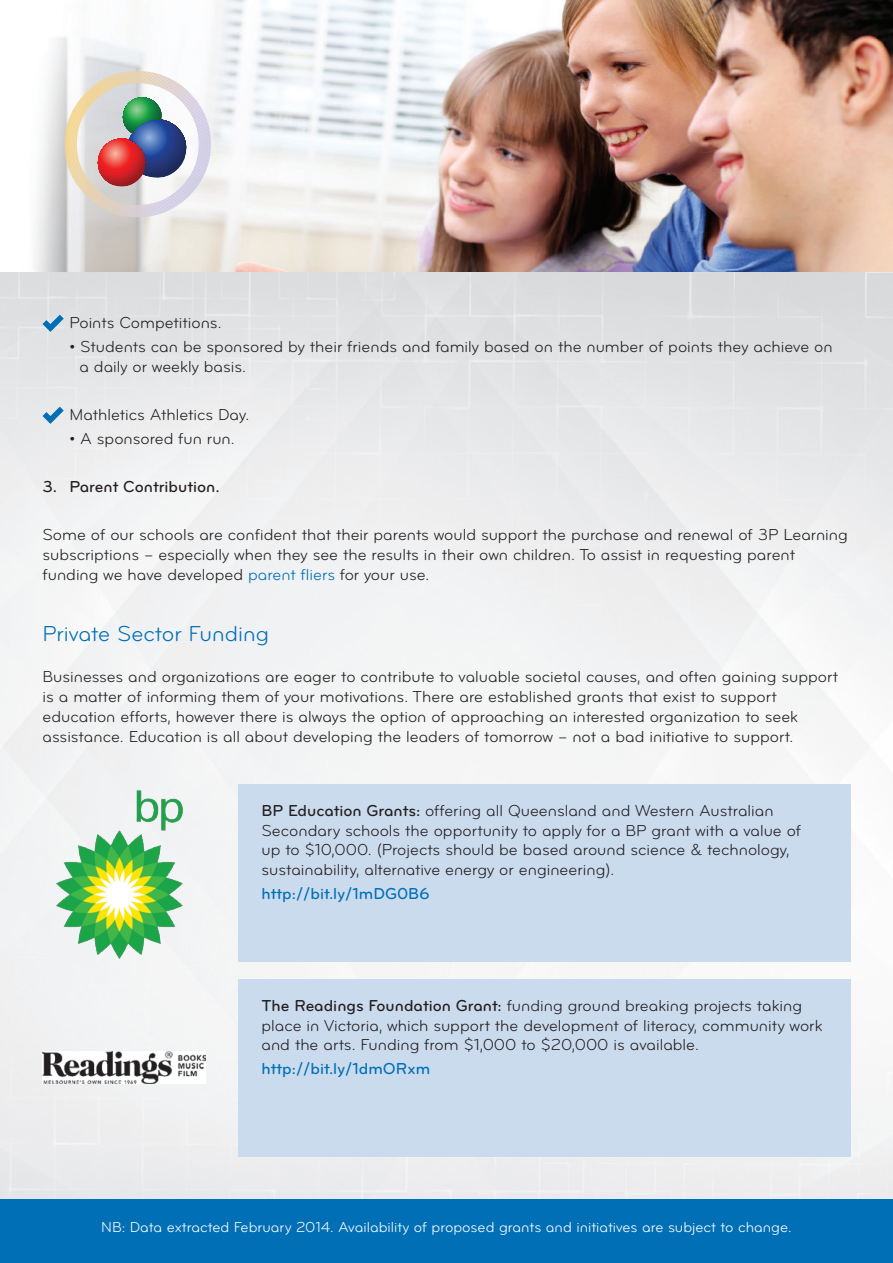
<style>
.page{position:relative;width:893px;height:1263px;background:#fff}
.page>*{position:absolute;margin:0;border:0;box-sizing:border-box;transform-origin:0 0}
.t1{font:22.5px "Bryant Regular Alternate";color:#006fb5}
.t2{font:16.5px/19.8px "Bryant Regular Alternate";color:#231f20}
.t3{font:16.5px "Bryant Medium Alternate";color:#006fb5}
.t4{font:16.5px "Bryant Medium Alternate";color:#231f20}
.t5{font:15px "Bryant Regular Alternate";color:#fff}
.s1{color:#006fb5}
.s2{font-family:"Bryant Medium Alternate"}
</style>
<div class="page">
<img style="left:0;top:0;width:893px;height:1199px">
<svg style="left:65px;top:71px;width:146px;height:146px"></svg>
<div style="left:0;top:1199px;width:893px;height:64px;background:#006fb5"></div>
<svg style="left:43px;top:315px;width:21px;height:17px"></svg>
<svg style="left:43px;top:407px;width:21px;height:17px"></svg>
<div style="left:238px;top:979px;width:612px;height:177px;background:#cbdbee"></div>
<div style="left:238px;top:784px;width:612px;height:178px;background:#cbdbee"></div>
<img style="left:45px;top:784px;width:148px;height:180px">
<img style="left:43px;top:1052px;width:163px;height:32px">
<p class="t2" style="left:70px;top:312px;width:153px">Points Competitions.</p>
<p class="t2" style="left:79px;top:336px;width:755px;text-indent:-10px">• Students can be sponsored by their friends and family based on the number of points they achieve on a daily or weekly basis.</p>
<p class="t2" style="left:70px;top:404px;width:181px">Mathletics Athletics Day.</p>
<p class="t2" style="left:70px;top:428px;width:167px">• A sponsored fun run.</p>
<p class="t4" style="left:43px;top:476px;width:179px">3. Parent Contribution.</p>
<p class="t2" style="left:43px;top:525px;width:807px">Some of our schools are confident that their parents would support the purchase and renewal of 3P Learning subscriptions – especially when they see the results in their own children. To assist in requesting parent funding we have developed <span class="s1">parent fliers</span> for your use.</p>
<h1 class="t1" style="left:43px;top:620px;width:228px">Private Sector Funding</h1>
<p class="t2" style="left:43px;top:667px;width:797px">Businesses and organizations are eager to contribute to valuable societal causes, and often gaining support is a matter of informing them of your motivations. There are established grants that exist to support education efforts, however there is always the option of approaching an interested organization to seek assistance. Education is all about developing the leaders of tomorrow – not a bad initiative to support.</p>
<p class="t2" style="left:261px;top:801px;width:541px"><span class="s2">BP Education Grants:</span> offering all Queensland and Western Australian Secondary schools the opportunity to apply for a BP grant with a value of up to $10,000. (Projects should be based around science &amp; technology, sustainability, alternative energy or engineering).</p>
<p class="t3" style="left:261px;top:883px;width:170px">http://bit.ly/1mDG0B6</p>
<p class="t2" style="left:261px;top:996px;width:563px"><span class="s2">The Readings Foundation Grant:</span> funding ground breaking projects taking place in Victoria, which support the development of literacy, community work and the arts. Funding from $1,000 to $20,000 is available.</p>
<p class="t3" style="left:261px;top:1058px;width:170px">http://bit.ly/1dmORxm</p>
<p class="t5" style="left:101px;top:1218px;width:692px">NB: Data extracted February 2014. Availability of proposed grants and initiatives are subject to change.</p>
</div>
